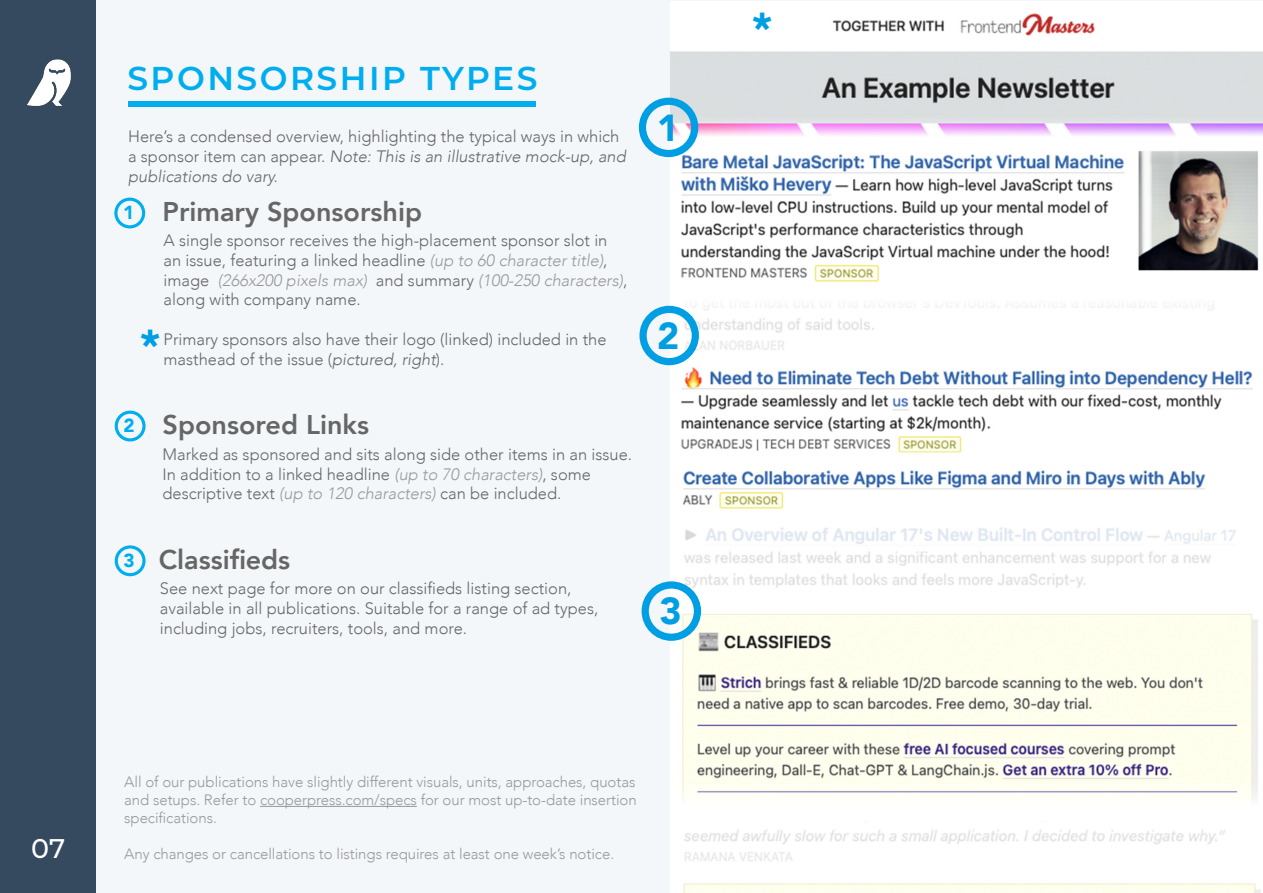
<style>
.page{position:relative;width:1263px;height:893px;background:#fff}
.page>*{position:absolute;margin:0;border:0;box-sizing:border-box;transform-origin:0 0}
.Paragraph_Style_1{font:900 43.2px "Avenir";color:#009fe3}
.Paragraph_Style_1-2{font:900 37.5px "Avenir";color:#009fe3}
.t1{font:600 33px "Montserrat";letter-spacing:.075em;color:#00aeef}
.Paragraph_Style_1-3{font:800 27px "Avenir";color:#666}
.Paragraph_Style_1-4{font:500 27px "Montserrat";color:#fff}
.Paragraph_Style_1-5{font:900 18.9px "Avenir";color:#00aeef}
.Paragraph_Style_1-6{font:300 16.5px/19.8px "Avenir";color:#666}
.Paragraph_Style_1-7{font:300 15px/18px "Avenir";letter-spacing:-.005em;color:#999;text-align:justify}
.s1{font-style:italic}
.s2{font-style:italic;color:#999}
</style>
<div class="page">
<div style="left:95px;top:0;width:1168px;height:893px;background:#f3f7fa"></div>
<div style="left:0;top:0;width:95px;height:893px;background:#354a5f"></div>
<img style="left:27px;top:59px;width:44px;height:47px">
<div style="left:128px;top:102px;width:407px;height:5px;background:#00aeef"></div>
<img style="left:670px;top:1px;width:593px;height:892px">
<hr style="left:260px;top:806px;width:157px;height:1px;background:#999">
<div style="left:639px;top:98px;width:59px;height:59px;border:7px solid #009fe3;border-radius:50%"></div>
<div style="left:114px;top:198px;width:31px;height:30px;border:3px solid #00aeef;border-radius:50%"></div>
<div style="left:115px;top:411px;width:31px;height:30px;border:3px solid #00aeef;border-radius:50%"></div>
<div style="left:115px;top:545px;width:31px;height:31px;border:3px solid #00aeef;border-radius:50%"></div>
<div style="left:639px;top:306px;width:60px;height:59px;border:7px solid #009fe3;border-radius:50%"></div>
<div style="left:642px;top:581px;width:59px;height:60px;border:7px solid #009fe3;border-radius:50%"></div>
<p class="Paragraph_Style_1-4" style="left:31px;top:829px;width:35px">07</p>
<p class="t1" style="left:127px;top:55px;width:412px">SPONSORSHIP TYPES</p>
<p class="Paragraph_Style_1-6" style="left:128px;top:127px;width:499px">Here’s a condensed overview, highlighting the typical ways in which a sponsor item can appear. <span class="s1">Note: This is an illustrative mock-up, and publications do vary.</span></p>
<p class="Paragraph_Style_1-5" style="left:123px;top:196px;width:13px">1</p>
<p class="Paragraph_Style_1-3" style="left:163px;top:191px;width:261px">Primary Sponsorship</p>
<p class="Paragraph_Style_1-6" style="left:164px;top:230px;width:465px">A single sponsor receives the high-placement sponsor slot in an issue, featuring a linked headline <span class="s2">(up to 60 character title)</span>, image <span class="s2">(266x200 pixels max)</span> and summary <span class="s2">(100-250 characters)</span>, along with company name.</p>
<p class="Paragraph_Style_1-6" style="left:164px;top:329px;width:445px">Primary sponsors also have their logo (linked) included in the masthead of the issue (<span class="s1">pictured, right</span>).</p>
<p class="Paragraph_Style_1" style="left:140px;top:308px;width:22px">*</p>
<p class="Paragraph_Style_1-5" style="left:124px;top:409px;width:13px">2</p>
<p class="Paragraph_Style_1-3" style="left:163px;top:404px;width:208px">Sponsored Links</p>
<p class="Paragraph_Style_1-5" style="left:124px;top:544px;width:13px">3</p>
<p class="Paragraph_Style_1-6" style="left:163px;top:444px;width:471px">Marked as sponsored and sits along side other items in an issue.<br>In addition to a linked headline <span class="s2">(up to 70 characters)</span>, some descriptive text <span class="s2">(up to 120 characters)</span> can be included.</p>
<p class="Paragraph_Style_1-3" style="left:159px;top:538px;width:133px">Classifieds</p>
<p class="Paragraph_Style_1-6" style="left:160px;top:579px;width:440px">See next page for more on our classifieds listing section, available in all publications. Suitable for a range of ad types, including jobs, recruiters, tools, and more.</p>
<p class="Paragraph_Style_1-2" style="left:657px;top:95px;width:24px">1</p>
<p class="Paragraph_Style_1-2" style="left:657px;top:303px;width:24px">2</p>
<p class="Paragraph_Style_1-2" style="left:659px;top:579px;width:24px">3</p>
<p class="Paragraph_Style_1-7" style="left:124px;top:773px;width:514px">All of our publications have slightly different visuals, units, approaches, quotas and setups. Refer to cooperpress.com/specs for our most up-to-date insertion specifications.</p>
<p class="Paragraph_Style_1-7" style="left:124px;top:845px;width:491px">Any changes or cancellations to listings requires at least one week’s notice.</p>
<p class="Paragraph_Style_1" style="left:752px;top:-9px;width:22px">*</p>
</div>
